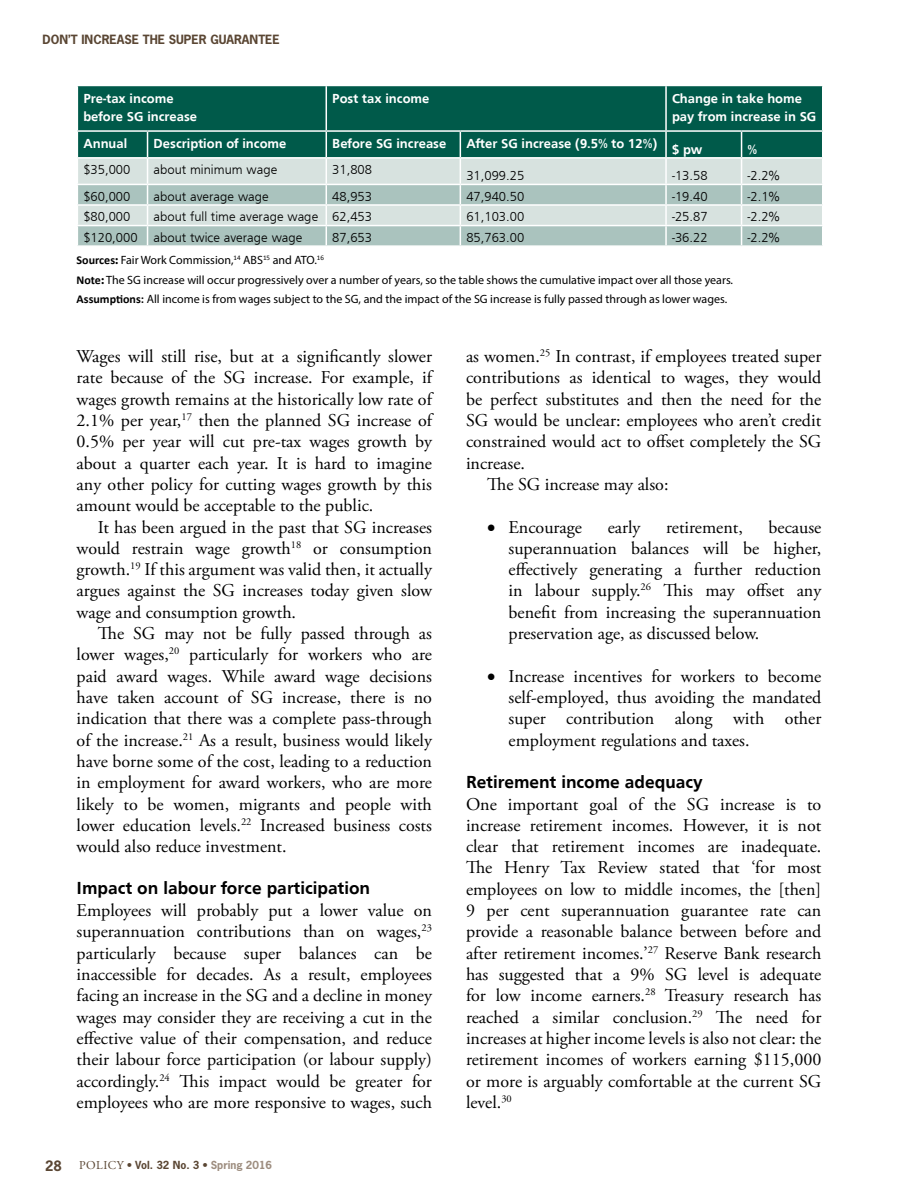
<style>
.page{position:relative;width:915px;height:1191px;background:#fff}
.page>*{position:absolute;margin:0;border:0;box-sizing:border-box;transform-origin:0 0}
.t1{font:18px/21.3px "Adobe Garamond Pro";color:#000;text-align:justify}
.t2{font:700 18px "Frugal Sans";color:#000}
.t3{font:300 13.5px "Frugal Sans";color:#000}
.t4{font:700 13.5px/18px "Frugal Sans";color:#fff}
.t5{font:700 13.5px "News Gothic Std";color:#5a4633}
.t6{font:12px/19.2px "Myriad Pro";color:#000}
.t7{font:700 12px "News Gothic Std";color:#5a4633}
.t8{font:700 10.5px "News Gothic Std";color:#5a4633}
.s1{font-family:"Calibri";font-weight:700}
.s2{font-weight:700}
.s3{font-family:"Adobe Garamond Pro";font-weight:400;font-size:12px}
.s4{color:#9d8d7f}
</style>
<div class="page">
<div style="left:78px;top:86px;width:743px;height:71px;background:#005a4a"></div>
<div style="left:78px;top:159px;width:743px;height:25px;background:#d7e2df"></div>
<svg style="left:78px;top:185px;width:743px;height:60px;background:#b9cdc9"></svg>
<hr style="left:325px;top:159px;width:2px;height:25px;background:#fff">
<hr style="left:459px;top:159px;width:2px;height:25px;background:#fff">
<hr style="left:740px;top:159px;width:2px;height:25px;background:#fff">
<hr style="left:77px;top:130px;width:70px;height:2px;background:#fff">
<hr style="left:147px;top:130px;width:179px;height:2px;background:#fff">
<hr style="left:326px;top:130px;width:134px;height:2px;background:#fff">
<hr style="left:460px;top:130px;width:205px;height:2px;background:#fff">
<hr style="left:325px;top:86px;width:2px;height:44px;background:#fff">
<hr style="left:665px;top:86px;width:1px;height:44px;background:#fff">
<hr style="left:325px;top:132px;width:2px;height:25px;background:#fff">
<hr style="left:459px;top:132px;width:2px;height:25px;background:#fff">
<hr style="left:740px;top:132px;width:2px;height:25px;background:#fff">
<hr style="left:665px;top:130px;width:76px;height:2px;background:#fff">
<hr style="left:741px;top:130px;width:82px;height:2px;background:#fff">
<hr style="left:77px;top:204px;width:70px;height:2px;background:#fff">
<hr style="left:147px;top:204px;width:179px;height:2px;background:#fff">
<hr style="left:326px;top:204px;width:134px;height:2px;background:#fff">
<hr style="left:460px;top:204px;width:205px;height:2px;background:#fff">
<hr style="left:665px;top:204px;width:76px;height:2px;background:#fff">
<hr style="left:741px;top:204px;width:82px;height:2px;background:#fff">
<hr style="left:77px;top:225px;width:70px;height:1px;background:#fff">
<hr style="left:147px;top:225px;width:179px;height:1px;background:#fff">
<svg style="left:147px;top:132px;width:1px;height:113px"></svg>
<hr style="left:326px;top:225px;width:134px;height:1px;background:#fff">
<svg style="left:325px;top:185px;width:2px;height:60px"></svg>
<hr style="left:460px;top:225px;width:205px;height:1px;background:#fff">
<svg style="left:459px;top:185px;width:2px;height:60px"></svg>
<hr style="left:665px;top:225px;width:76px;height:1px;background:#fff">
<svg style="left:665px;top:132px;width:1px;height:113px"></svg>
<hr style="left:741px;top:225px;width:82px;height:1px;background:#fff">
<svg style="left:740px;top:185px;width:2px;height:60px"></svg>
<svg style="left:821px;top:185px;width:2px;height:60px"></svg>
<p class="t7" style="left:43px;top:31px;width:238px">DON’T INCREASE THE SUPER GUARANTEE</p>
<p class="t4" style="left:83px;top:89px;width:115px">Pre-tax income before SG increase</p>
<p class="t4" style="left:332px;top:89px;width:99px">Post tax income</p>
<p class="t4" style="left:671px;top:89px;width:146px">Change in take home pay from increase in SG</p>
<p class="t4" style="left:83px;top:134px;width:45px">Annual</p>
<p class="t4" style="left:153px;top:134px;width:134px">Description of income</p>
<p class="t4" style="left:332px;top:134px;width:115px">Before SG increase</p>
<p class="t4" style="left:466px;top:134px;width:237px">After SG increase (9.5% to 12%) $ pw</p>
<p class="t4" style="left:747px;top:140px;width:11px">%</p>
<p class="t3" style="left:83px;top:162px;width:49px">$35,000</p>
<p class="t3" style="left:153px;top:162px;width:125px">about minimum wage</p>
<p class="t3" style="left:332px;top:162px;width:41px">31,808</p>
<p class="t3" style="left:466px;top:168px;width:59px">31,099.25</p>
<p class="t3" style="left:671px;top:168px;width:37px">-13.58</p>
<p class="t3" style="left:747px;top:168px;width:34px">-2.2%</p>
<p class="t3" style="left:83px;top:189px;width:49px">$60,000</p>
<p class="t3" style="left:153px;top:189px;width:117px">about average wage</p>
<p class="t3" style="left:332px;top:189px;width:41px">48,953</p>
<p class="t3" style="left:466px;top:189px;width:59px">47,940.50</p>
<p class="t3" style="left:671px;top:189px;width:37px">-19.40</p>
<p class="t3" style="left:747px;top:189px;width:34px">-2.1%</p>
<p class="t3" style="left:83px;top:209px;width:49px">$80,000</p>
<p class="t3" style="left:153px;top:209px;width:220px">about full time average wage 62,453</p>
<p class="t3" style="left:466px;top:209px;width:59px">61,103.00</p>
<p class="t3" style="left:671px;top:209px;width:37px">-25.87</p>
<p class="t3" style="left:747px;top:209px;width:34px">-2.2%</p>
<p class="t3" style="left:83px;top:230px;width:220px">$120,000 about twice average wage</p>
<p class="t3" style="left:332px;top:230px;width:41px">87,653</p>
<p class="t3" style="left:466px;top:230px;width:59px">85,763.00</p>
<p class="t3" style="left:671px;top:230px;width:37px">-36.22</p>
<p class="t3" style="left:747px;top:230px;width:34px">-2.2%</p>
<p class="t6" style="left:77px;top:250px;width:657px"><span class="s1">Sources</span><span class="s2">:</span> Fair Work Commission,<sup>14</sup> ABS<sup>15</sup> and ATO.<sup>16<br></sup><span class="s1">Note</span><span class="s2">:</span> The SG increase will occur progressively over a number of years, so the table shows the cumulative impact over all those years.<br><span class="s1">Assumptions:</span> All income is from wages subject to the SG, and the impact of the SG increase is fully passed through as lower wages.</p>
<p class="t1" style="left:77px;top:346px;width:357px">Wages will still rise, but at a significantly slower rate because of the SG increase. For example, if wages growth remains at the historically low rate of 2.1% per year,<sup>17</sup> then the planned SG increase of 0.5% per year will cut pre-tax wages growth by about a quarter each year. It is hard to imagine any other policy for cutting wages growth by this amount would be acceptable to the public.</p>
<p class="t1" style="left:77px;top:517px;width:357px;text-indent:21px">It has been argued in the past that SG increases would restrain wage growth<sup>18</sup> or consumption growth.<sup>19</sup> If this argument was valid then, it actually argues against the SG increases today given slow wage and consumption growth.</p>
<p class="t1" style="left:77px;top:623px;width:357px;text-indent:21px">The SG may not be fully passed through as lower wages,<sup>20</sup> particularly for workers who are paid award wages. While award wage decisions have taken account of SG increase, there is no indication that there was a complete pass-through of the increase.<sup>21</sup> As a result, business would likely have borne some of the cost, leading to a reduction in employment for award workers, who are more likely to be women, migrants and people with lower education levels.<sup>22</sup> Increased business costs would also reduce investment.</p>
<p class="t2" style="left:77px;top:878px;width:295px">Impact on labour force participation</p>
<p class="t1" style="left:77px;top:900px;width:357px">Employees will probably put a lower value on superannuation contributions than on wages,<sup>23 </sup>particularly because super balances can be inaccessible for decades. As a result, employees facing an increase in the SG and a decline in money wages may consider they are receiving a cut in the effective value of their compensation, and reduce their labour force participation (or labour supply) accordingly.<sup>24</sup> This impact would be greater for employees who are more responsive to wages, such</p>
<p class="t5" style="left:45px;top:1157px;width:18px">28</p>
<p class="t8" style="left:79px;top:1158px;width:194px"><span class="s3">POLICY</span> • Vol. 32 No. 3 • <span class="s4">Spring 2016</span></p>
<p class="t1" style="left:466px;top:346px;width:357px">as women.<sup>25</sup> In contrast, if employees treated super</p>
<p class="t1" style="left:466px;top:368px;width:357px">contributions as identical to wages, they would</p>
<p class="t1" style="left:466px;top:389px;width:357px">be perfect substitutes and then the need for the</p>
<p class="t1" style="left:466px;top:410px;width:356px">SG would be unclear: employees who aren’t credit</p>
<p class="t1" style="left:466px;top:431px;width:356px">constrained would act to offset completely the SG</p>
<p class="t1" style="left:466px;top:453px;width:60px">increase.</p>
<p class="t1" style="left:487px;top:474px;width:183px">The SG increase may also:</p>
<p class="t1" style="left:487px;top:517px;width:96px">• Encourage</p>
<p class="t1" style="left:607px;top:517px;width:34px">early</p>
<p class="t1" style="left:665px;top:517px;width:78px">retirement,</p>
<p class="t1" style="left:508px;top:517px;width:314px;text-indent:260px">because superannuation balances will be higher, effectively generating a further reduction in labour supply.<sup>26</sup> This may offset any benefit from increasing the superannuation preservation age, as discussed below.</p>
<p class="t1" style="left:508px;top:666px;width:314px;text-indent:-21px">• Increase incentives for workers to become self-employed, thus avoiding the mandated super contribution along with other employment regulations and taxes.</p>
<p class="t2" style="left:466px;top:771px;width:238px">Retirement income adequacy</p>
<p class="t1" style="left:466px;top:793px;width:357px">One important goal of the SG increase is to increase retirement incomes. However, it is not clear that retirement incomes are inadequate.<br>The Henry Tax Review stated that ‘for most employees on low to middle incomes, the [then] 9 per cent superannuation guarantee rate can provide a reasonable balance between before and after retirement incomes.’<sup>27</sup> Reserve Bank research has suggested that a 9% SG level is adequate for low income earners.<sup>28</sup> Treasury research has reached a similar conclusion.<sup>29</sup> The need for increases at higher income levels is also not clear: the retirement incomes of workers earning $115,000 or more is arguably comfortable at the current SG level.<sup>30</sup></p>
</div>
